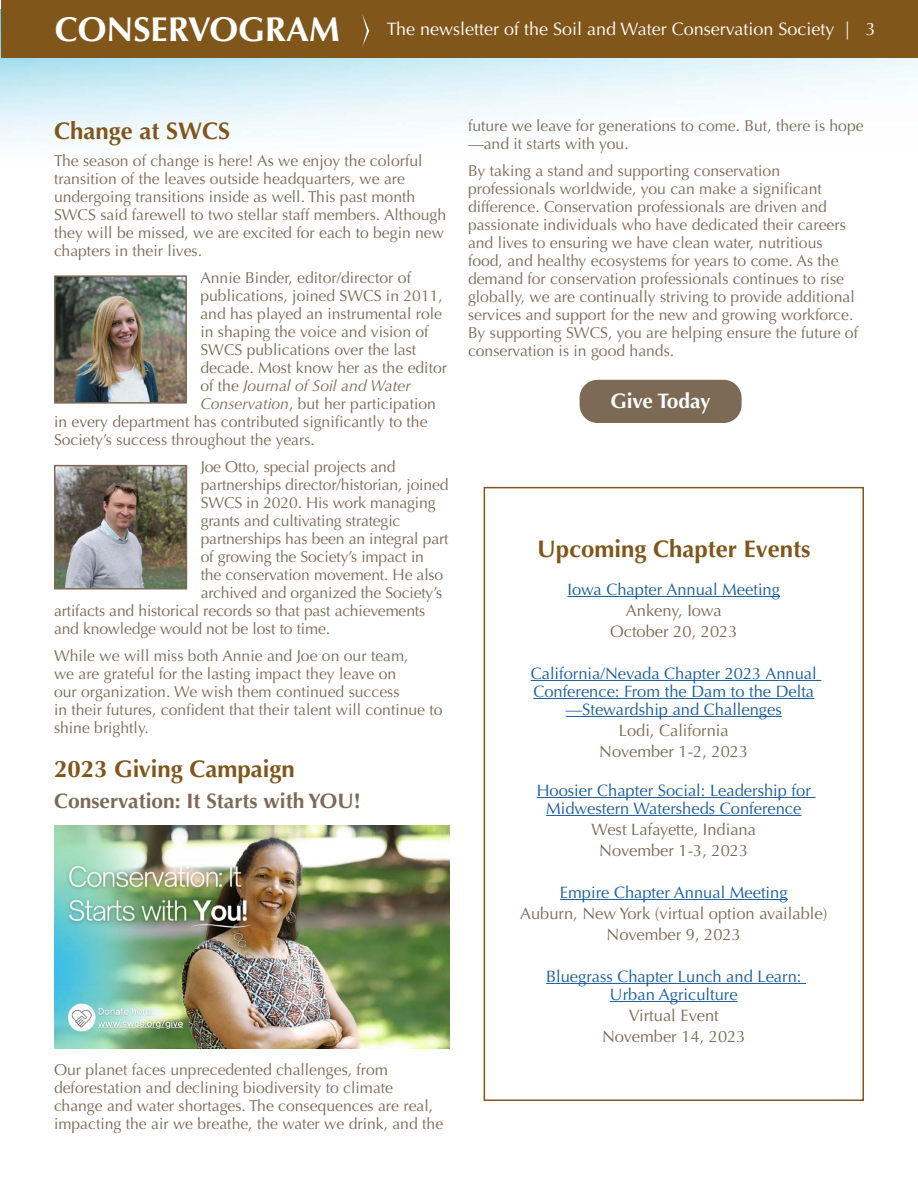
<style>
.page{position:relative;width:918px;height:1188px;background:#fff}
.page>*{position:absolute;margin:0;border:0;box-sizing:border-box;transform-origin:0 0}
.t1{font:700 34.5px "Optima";color:#fff}
.Header_1{font:700 24px "Optima";color:#80561b}
.Header_2{font:700 21px "Optima";color:#7d6a55}
.Header_2-2{font:700 21px "Optima";letter-spacing:-.01em;color:#fff}
.t2{font:18px "Optima";color:#fff}
.Events{font:16.5px/18px "Optima";color:#175d9e;text-align:center}
.Events-2{font:16.5px "Optima";color:#7d6a55}
.Body{font:15.75px/18px "Optima";color:#7d6a55}
.Body-2{font:italic 15.75px "Optima";color:#7d6a55}
.s1{font-style:normal}
.s2{font-style:italic}
</style>
<div class="page">
<img style="left:0;top:9px;width:918px;height:135px">
<div style="left:1px;top:0;width:917px;height:57px;background:#80561b"></div>
<svg style="left:362px;top:14px;width:7px;height:33px"></svg>
<img style="left:54px;top:825px;width:396px;height:223px">
<div style="left:484px;top:487px;width:380px;height:614px;border:2px solid #80561b"></div>
<hr style="left:568px;top:596px;width:212px;height:1px;background:#175d9e">
<hr style="left:531px;top:680px;width:290px;height:1px;background:#175d9e">
<hr style="left:533px;top:698px;width:281px;height:1px;background:#175d9e">
<hr style="left:566px;top:716px;width:216px;height:1px;background:#175d9e">
<hr style="left:537px;top:797px;width:278px;height:1px;background:#175d9e">
<hr style="left:546px;top:815px;width:255px;height:1px;background:#175d9e">
<hr style="left:560px;top:899px;width:228px;height:1px;background:#175d9e">
<hr style="left:546px;top:983px;width:260px;height:1px;background:#175d9e">
<hr style="left:610px;top:1001px;width:128px;height:1px;background:#175d9e">
<img style="left:57px;top:278px;width:127px;height:123px">
<div style="left:54px;top:275px;width:133px;height:129px;border:2px solid #7d6a55"></div>
<img style="left:57px;top:468px;width:127px;height:119px">
<div style="left:54px;top:465px;width:133px;height:125px;border:2px solid #7d6a55"></div>
<div style="left:580px;top:380px;width:162px;height:43px;background:#7d6a55;border-radius:18px"></div>
<h1 class="t1" style="left:55px;top:9px;width:286px">CONSERVOGRAM</h1>
<p class="t2" style="left:387px;top:18px;width:490px">The newsletter of the Soil and Water Conservation Society | 3</p>
<p class="Header_1" style="left:54px;top:117px;width:178px">Change at SWCS</p>
<p class="Body" style="left:54px;top:152px;width:394px">The season of change is here! As we enjoy the colorful transition of the leaves outside headquarters, we are undergoing transitions inside as well. This past month SWCS said farewell to two stellar staff members. Although they will be missed, we are excited for each to begin new chapters in their lives.</p>
<p class="Body" style="left:200px;top:269px;width:212px">Annie Binder, editor/director of</p>
<p class="Body" style="left:200px;top:287px;width:244px">publications, joined SWCS in 2011,</p>
<p class="Body" style="left:200px;top:305px;width:243px">and has played an instrumental role</p>
<p class="Body" style="left:200px;top:323px;width:230px">in shaping the voice and vision of</p>
<p class="Body" style="left:200px;top:341px;width:217px">SWCS publications over the last</p>
<p class="Body" style="left:200px;top:359px;width:248px">decade. Most know her as the editor</p>
<p class="Body-2" style="left:200px;top:377px;width:212px"><span class="s1">of the</span> Journal of Soil and Water</p>
<p class="Body" style="left:200px;top:395px;width:237px"><span class="s2">Conservation</span>, but her participation</p>
<p class="Body" style="left:54px;top:413px;width:375px">in every department has contributed significantly to the</p>
<p class="Body" style="left:54px;top:431px;width:262px">Society’s success throughout the years.</p>
<p class="Body" style="left:201px;top:458px;width:196px">Joe Otto, special projects and</p>
<p class="Body" style="left:201px;top:476px;width:249px">partnerships director/historian, joined</p>
<p class="Body" style="left:201px;top:494px;width:236px">SWCS in 2020. His work managing</p>
<p class="Body" style="left:201px;top:512px;width:201px">grants and cultivating strategic</p>
<p class="Body" style="left:201px;top:530px;width:249px">partnerships has been an integral part</p>
<p class="Body" style="left:201px;top:548px;width:225px">of growing the Society’s impact in</p>
<p class="Body" style="left:201px;top:566px;width:244px">the conservation movement. He also</p>
<p class="Body" style="left:201px;top:584px;width:243px">archived and organized the Society’s</p>
<p class="Body" style="left:54px;top:602px;width:373px">artifacts and historical records so that past achievements</p>
<p class="Body" style="left:54px;top:620px;width:278px">and knowledge would not be lost to time.</p>
<p class="Body" style="left:54px;top:647px;width:390px">While we will miss both Annie and Joe on our team,<br>we are grateful for the lasting impact they leave on<br>our organization. We wish them continued success<br>in their futures, confident that their talent will continue to shine brightly.</p>
<p class="Header_1" style="left:54px;top:755px;width:243px">2023 Giving Campaign</p>
<p class="Header_2" style="left:54px;top:789px;width:308px">Conservation: It Starts with YOU!</p>
<p class="Body" style="left:54px;top:1061px;width:391px">Our planet faces unprecedented challenges, from deforestation and declining biodiversity to climate change and water shortages. The consequences are real, impacting the air we breathe, the water we drink, and the</p>
<p class="Body" style="left:468px;top:117px;width:397px">future we leave for generations to come. But, there is hope —and it starts with you.</p>
<p class="Body" style="left:468px;top:162px;width:392px">By taking a stand and supporting conservation professionals worldwide, you can make a significant difference. Conservation professionals are driven and passionate individuals who have dedicated their careers and lives to ensuring we have clean water, nutritious food, and healthy ecosystems for years to come. As the demand for conservation professionals continues to rise globally, we are continually striving to provide additional services and support for the new and growing workforce.<br>By supporting SWCS, you are helping ensure the future of conservation is in good hands.</p>
<p class="Header_2-2" style="left:611px;top:389px;width:102px">Give Today</p>
<p class="Header_1" style="left:537px;top:535px;width:275px">Upcoming Chapter Events</p>
<p class="Events" style="left:568px;top:580px;width:214px">Iowa Chapter Annual Meeting</p>
<p class="Events-2" style="left:626px;top:601px;width:97px">Ankeny, Iowa</p>
<p class="Events-2" style="left:610px;top:622px;width:129px">October 20, 2023</p>
<p class="Events" style="left:531px;top:664px;width:288px">California/Nevada Chapter 2023 Annual<br>Conference: From the Dam to the Delta —Stewardship and Challenges</p>
<p class="Events-2" style="left:619px;top:721px;width:112px">Lodi, California</p>
<p class="Events-2" style="left:599px;top:742px;width:151px">November 1-2, 2023</p>
<p class="Events" style="left:537px;top:781px;width:276px">Hoosier Chapter Social: Leadership for<br>Midwestern Watersheds Conference</p>
<p class="Events-2" style="left:592px;top:820px;width:166px">West Lafayette, Indiana</p>
<p class="Events-2" style="left:599px;top:841px;width:151px">November 1-3, 2023</p>
<p class="Events" style="left:560px;top:883px;width:229px">Empire Chapter Annual Meeting</p>
<p class="Events-2" style="left:520px;top:904px;width:308px">Auburn, New York (virtual option available)</p>
<p class="Events-2" style="left:607px;top:925px;width:136px">November 9, 2023</p>
<p class="Events" style="left:546px;top:967px;width:257px">Bluegrass Chapter Lunch and Learn:<br>Urban Agriculture</p>
<p class="Events-2" style="left:629px;top:1006px;width:91px">Virtual Event</p>
<p class="Events-2" style="left:602px;top:1027px;width:145px">November 14, 2023</p>
</div>
